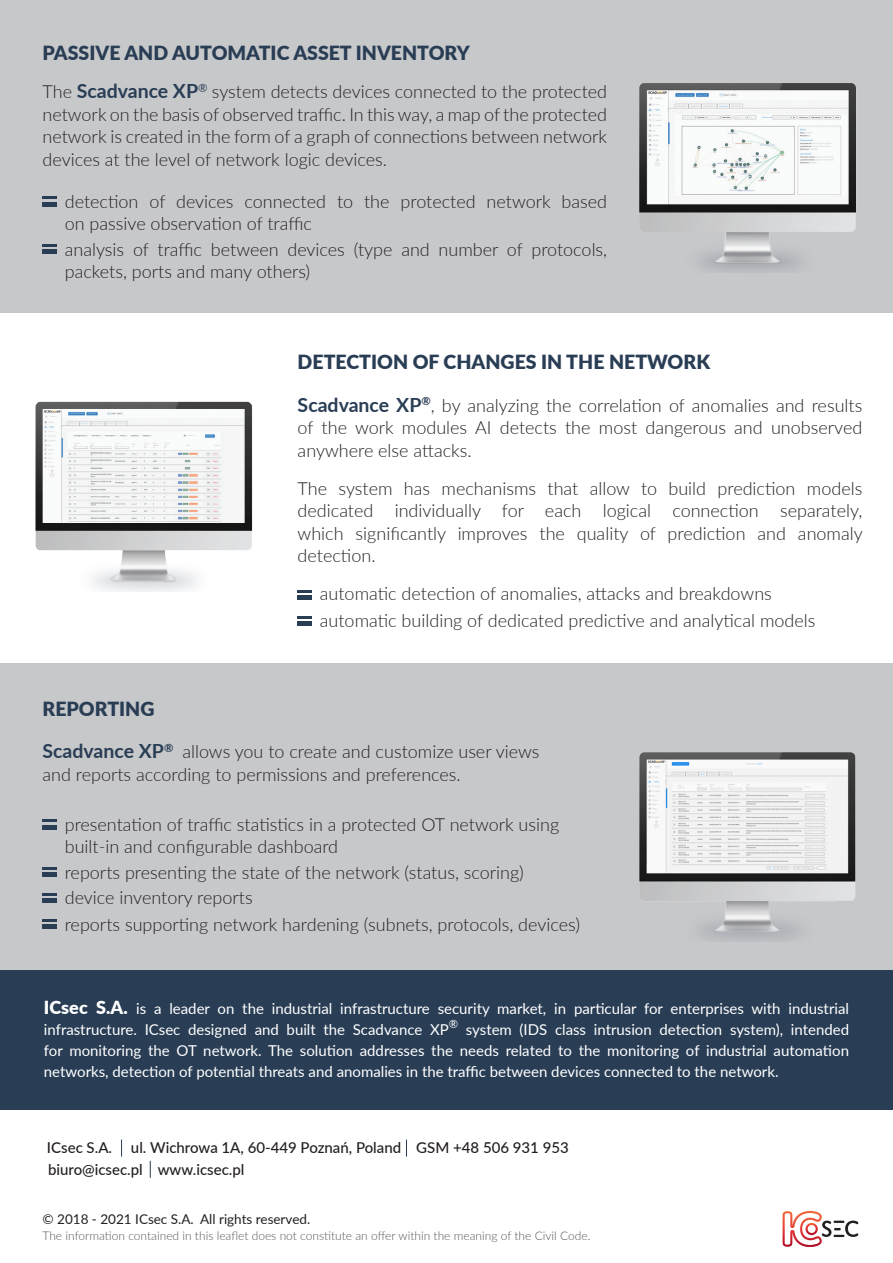
<style>
.page{position:relative;width:893px;height:1263px;background:#fff}
.page>*{position:absolute;margin:0;border:0;box-sizing:border-box;transform-origin:0 0}
.t1{font:900 19.5px "Lato";color:#293d55}
.t2{font:300 18px/22.5px "Lato";color:#231f20;text-align:justify}
.t3{font:15px/21px "Lato";color:#fff;text-align:justify}
.t4{font:500 15px "Lato";color:#231f20}
.t5{font:13.5px "Lato";color:#231f20}
.t6{font:300 12px "Lato";color:#57585a}
.s1{font-weight:700;font-size:19.5px;color:#293d55}
.s2{font-weight:900;font-size:18px}
</style>
<div class="page">
<svg style="left:782px;top:1211px;width:76px;height:36px"></svg>
<div style="left:0;top:0;width:893px;height:313px;background:#c7c8ca"></div>
<div style="left:0;top:663px;width:893px;height:308px;background:#c7c8ca"></div>
<hr style="left:42px;top:202px;width:15px;height:4px;background:#293d55">
<svg style="left:42px;top:197px;width:15px;height:2px"></svg>
<hr style="left:42px;top:250px;width:15px;height:4px;background:#293d55">
<hr style="left:42px;top:244px;width:15px;height:3px;background:#293d55">
<hr style="left:297px;top:595px;width:15px;height:4px;background:#293d55">
<svg style="left:297px;top:590px;width:15px;height:2px"></svg>
<hr style="left:297px;top:622px;width:15px;height:4px;background:#293d55">
<svg style="left:297px;top:617px;width:15px;height:2px"></svg>
<hr style="left:42px;top:825px;width:15px;height:4px;background:#293d55">
<svg style="left:42px;top:820px;width:15px;height:2px"></svg>
<hr style="left:42px;top:873px;width:15px;height:4px;background:#293d55">
<hr style="left:42px;top:867px;width:15px;height:3px;background:#293d55">
<hr style="left:42px;top:898px;width:15px;height:4px;background:#293d55">
<svg style="left:42px;top:893px;width:15px;height:2px"></svg>
<hr style="left:42px;top:925px;width:15px;height:4px;background:#293d55">
<hr style="left:42px;top:919px;width:15px;height:3px;background:#293d55">
<div style="left:0;top:971px;width:893px;height:139px;background:#293d55"></div>
<svg style="left:121px;top:1139px;width:1px;height:17px"></svg>
<svg style="left:406px;top:1139px;width:1px;height:17px"></svg>
<svg style="left:150px;top:1161px;width:1px;height:17px"></svg>
<img style="left:639px;top:83px;width:217px;height:189px">
<img style="left:35px;top:401px;width:218px;height:190px">
<img style="left:639px;top:752px;width:217px;height:189px">
<p class="t1" style="left:43px;top:39px;width:429px">PASSIVE AND AUTOMATIC ASSET INVENTORY</p>
<p class="t2" style="left:43px;top:80px;width:566px">The <span class="s1">Scadvance XP</span><sup>®</sup> system detects devices connected to the protected network on the basis of observed traffic. In this way, a map of the protected network is created in the form of a graph of connections between network devices at the level of network logic devices.</p>
<p class="t2" style="left:65px;top:189px;width:544px">detection of devices connected to the protected network based on passive observation of traffic</p>
<p class="t2" style="left:65px;top:237px;width:544px">analysis of traffic between devices (type and number of protocols, packets, ports and many others)</p>
<p class="t1" style="left:298px;top:347px;width:414px">DETECTION OF CHANGES IN THE NETWORK</p>
<p class="t2" style="left:298px;top:393px;width:566px"><span class="s1">Scadvance XP</span><sup>®</sup>, by analyzing the correlation of anomalies and results of the work modules AI detects the most dangerous and unobserved anywhere else attacks.</p>
<p class="t2" style="left:298px;top:476px;width:567px">The system has mechanisms that allow to build prediction models dedicated individually for each logical connection separately, which significantly improves the quality of prediction and anomaly detection.</p>
<p class="t2" style="left:320px;top:582px;width:453px">automatic detection of anomalies, attacks and breakdowns</p>
<p class="t2" style="left:320px;top:608px;width:497px">automatic building of dedicated predictive and analytical models</p>
<p class="t1" style="left:43px;top:694px;width:113px">REPORTING</p>
<p class="t2" style="left:43px;top:740px;width:499px"><span class="s1">Scadvance XP</span><sup>®</sup> allows you to create and customize user views</p>
<p class="t2" style="left:43px;top:762px;width:420px">and reports according to permissions and preferences.</p>
<p class="t2" style="left:65px;top:812px;width:496px">presentation of traffic statistics in a protected OT network using</p>
<p class="t2" style="left:65px;top:835px;width:275px">built-in and configurable dashboard</p>
<p class="t2" style="left:65px;top:860px;width:461px">reports presenting the state of the network (status, scoring)</p>
<p class="t2" style="left:65px;top:886px;width:189px">device inventory reports</p>
<p class="t2" style="left:65px;top:912px;width:517px">reports supporting network hardening (subnets, protocols, devices)</p>
<p class="t3" style="left:44px;top:997px;width:807px"><span class="s2">ICsec S.A.</span> is a leader on the industrial infrastructure security market, in particular for enterprises with industrial infrastructure. ICsec designed and built the Scadvance XP<sup>®</sup> system (IDS class intrusion detection system), intended for monitoring the OT network. The solution addresses the needs related to the monitoring of industrial automation networks, detection of potential threats and anomalies in the traffic between devices connected to the network.</p>
<p class="t4" style="left:47px;top:1136px;width:67px">ICsec S.A.</p>
<p class="t4" style="left:131px;top:1136px;width:439px">ul. Wichrowa 1A, 60-449 Poznań, Poland GSM +48 506 931 953</p>
<p class="t4" style="left:48px;top:1159px;width:198px">biuro@icsec.pl www.icsec.pl</p>
<p class="t5" style="left:43px;top:1210px;width:269px">© 2018 - 2021 ICsec S.A. All rights reserved.</p>
<p class="t6" style="left:43px;top:1227px;width:549px">The information contained in this leaflet does not constitute an offer within the meaning of the Civil Code.</p>
</div>
